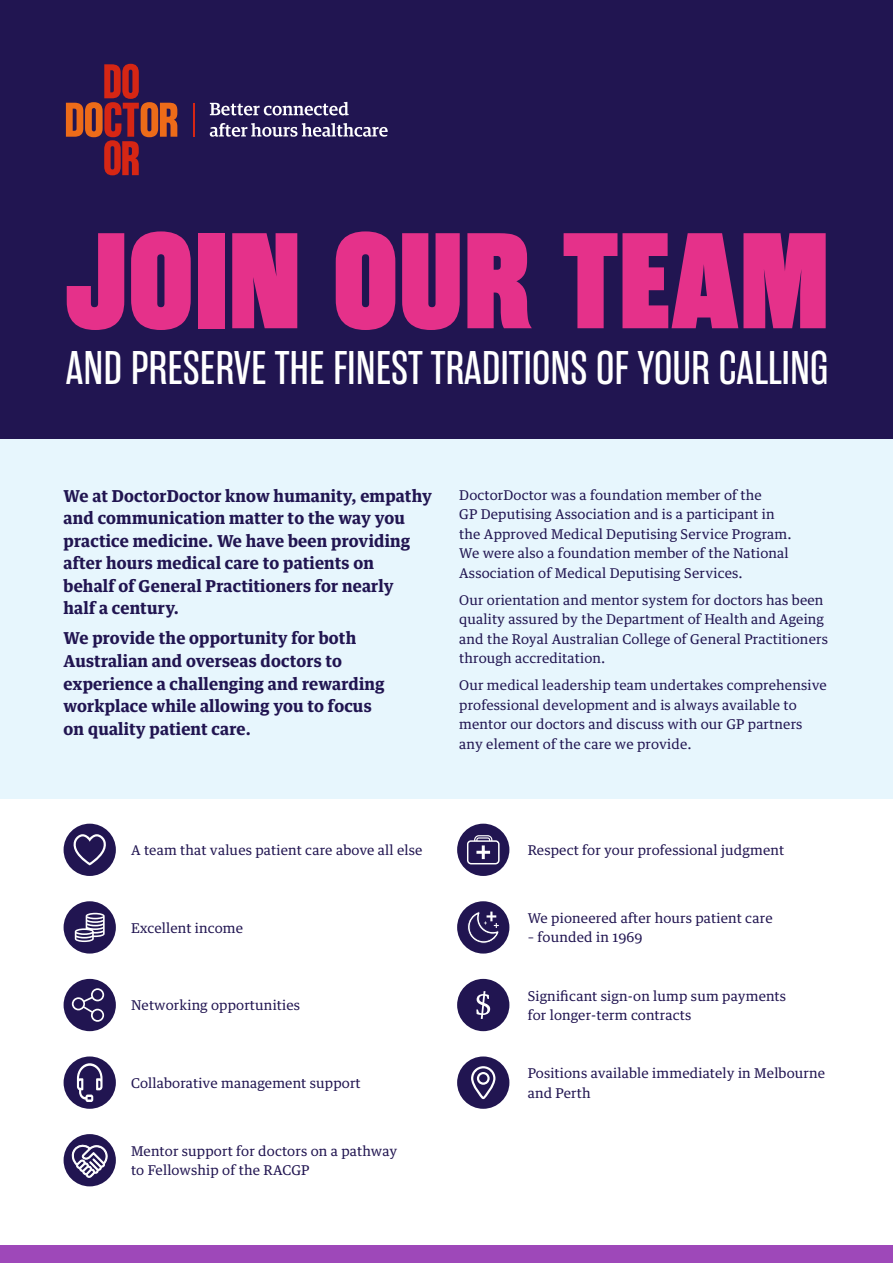
<style>
.page{position:relative;width:893px;height:1263px;background:#fff}
.page>*{position:absolute;margin:0;border:0;box-sizing:border-box;transform-origin:0 0}
.t1{font:800 135.75px "Rama Gothic EW01";letter-spacing:.01em;color:#e5318a}
.t2{font:47.1px "Rama Gothic EW01";color:#fff}
.t3{font:700 16.5px/22.5px "Guardian Text Egyp";letter-spacing:.01em;color:#211551}
.t4{font:13.5px/19.5px "Guardian Text Egyp";letter-spacing:.01em;color:#211551}
</style>
<div class="page">
<div style="left:0;top:439px;width:893px;height:359px;background:#e7f6fd"></div>
<div style="left:0;top:0;width:893px;height:438px;background:#211551"></div>
<svg style="left:66px;top:64px;width:111px;height:111px"></svg>
<hr style="left:193px;top:103px;width:2px;height:33px;background:#d62614">
<svg style="left:210px;top:102px;width:139px;height:13px"></svg>
<svg style="left:210px;top:123px;width:178px;height:14px"></svg>
<div style="left:0;top:1246px;width:893px;height:17px;background:#9e48b9"></div>
<div style="left:457px;top:824px;width:52px;height:52px;background:#211551;border-radius:50%"></div>
<svg style="left:467px;top:835px;width:33px;height:29px"></svg>
<div style="left:64px;top:824px;width:52px;height:52px;background:#211551;border-radius:50%"></div>
<svg style="left:73px;top:834px;width:33px;height:31px"></svg>
<div style="left:64px;top:901px;width:52px;height:52px;background:#211551;border-radius:50%"></div>
<svg style="left:75px;top:913px;width:30px;height:29px"></svg>
<div style="left:457px;top:901px;width:52px;height:52px;background:#211551;border-radius:50%"></div>
<svg style="left:467px;top:911px;width:32px;height:33px"></svg>
<div style="left:64px;top:1056px;width:52px;height:53px;background:#211551;border-radius:50%"></div>
<svg style="left:77px;top:1063px;width:26px;height:39px"></svg>
<div style="left:457px;top:1056px;width:52px;height:53px;background:#211551;border-radius:50%"></div>
<svg style="left:471px;top:1066px;width:24px;height:33px"></svg>
<div style="left:64px;top:979px;width:52px;height:52px;background:#211551;border-radius:50%"></div>
<svg style="left:72px;top:988px;width:32px;height:34px"></svg>
<div style="left:457px;top:979px;width:52px;height:52px;background:#211551;border-radius:50%"></div>
<svg style="left:476px;top:991px;width:14px;height:28px"></svg>
<div style="left:64px;top:1134px;width:52px;height:52px;background:#211551;border-radius:50%"></div>
<svg style="left:72px;top:1144px;width:36px;height:34px"></svg>
<h1 class="t1" style="left:66px;top:203px;width:765px">JOIN OUR TEAM</h1>
<h2 class="t2" style="left:66px;top:342px;width:764px">AND PRESERVE THE FINEST TRADITIONS OF YOUR CALLING</h2>
<p class="t3" style="left:64px;top:483px;width:370px">We at DoctorDoctor know humanity, empathy and communication matter to the way you practice medicine. We have been providing after hours medical care to patients on<br>behalf of General Practitioners for nearly<br>half a century.</p>
<p class="t3" style="left:64px;top:626px;width:322px">We provide the opportunity for both Australian and overseas doctors to experience a challenging and rewarding workplace while allowing you to focus on quality patient care.</p>
<p class="t4" style="left:459px;top:484px;width:334px">DoctorDoctor was a foundation member of the<br>GP Deputising Association and is a participant in the Approved Medical Deputising Service Program.<br>We were also a foundation member of the National Association of Medical Deputising Services.</p>
<p class="t4" style="left:459px;top:589px;width:370px">Our orientation and mentor system for doctors has been quality assured by the Department of Health and Ageing and the Royal Australian College of General Practitioners through accreditation.</p>
<p class="t4" style="left:459px;top:674px;width:369px">Our medical leadership team undertakes comprehensive professional development and is always available to mentor our doctors and discuss with our GP partners any element of the care we provide.</p>
<p class="t4" style="left:131px;top:839px;width:293px">A team that values patient care above all else</p>
<p class="t4" style="left:528px;top:839px;width:258px">Respect for your professional judgment</p>
<p class="t4" style="left:131px;top:917px;width:114px">Excellent income</p>
<p class="t4" style="left:528px;top:907px;width:246px">We pioneered after hours patient care</p>
<p class="t4" style="left:528px;top:926px;width:116px">– founded in 1969</p>
<p class="t4" style="left:131px;top:994px;width:171px">Networking opportunities</p>
<p class="t4" style="left:528px;top:984px;width:260px">Significant sign-on lump sum payments for longer-term contracts</p>
<p class="t4" style="left:131px;top:1072px;width:231px">Collaborative management support</p>
<p class="t4" style="left:528px;top:1062px;width:299px">Positions available immediately in Melbourne and Perth</p>
<p class="t4" style="left:131px;top:1140px;width:268px">Mentor support for doctors on a pathway to Fellowship of the RACGP</p>
</div>
